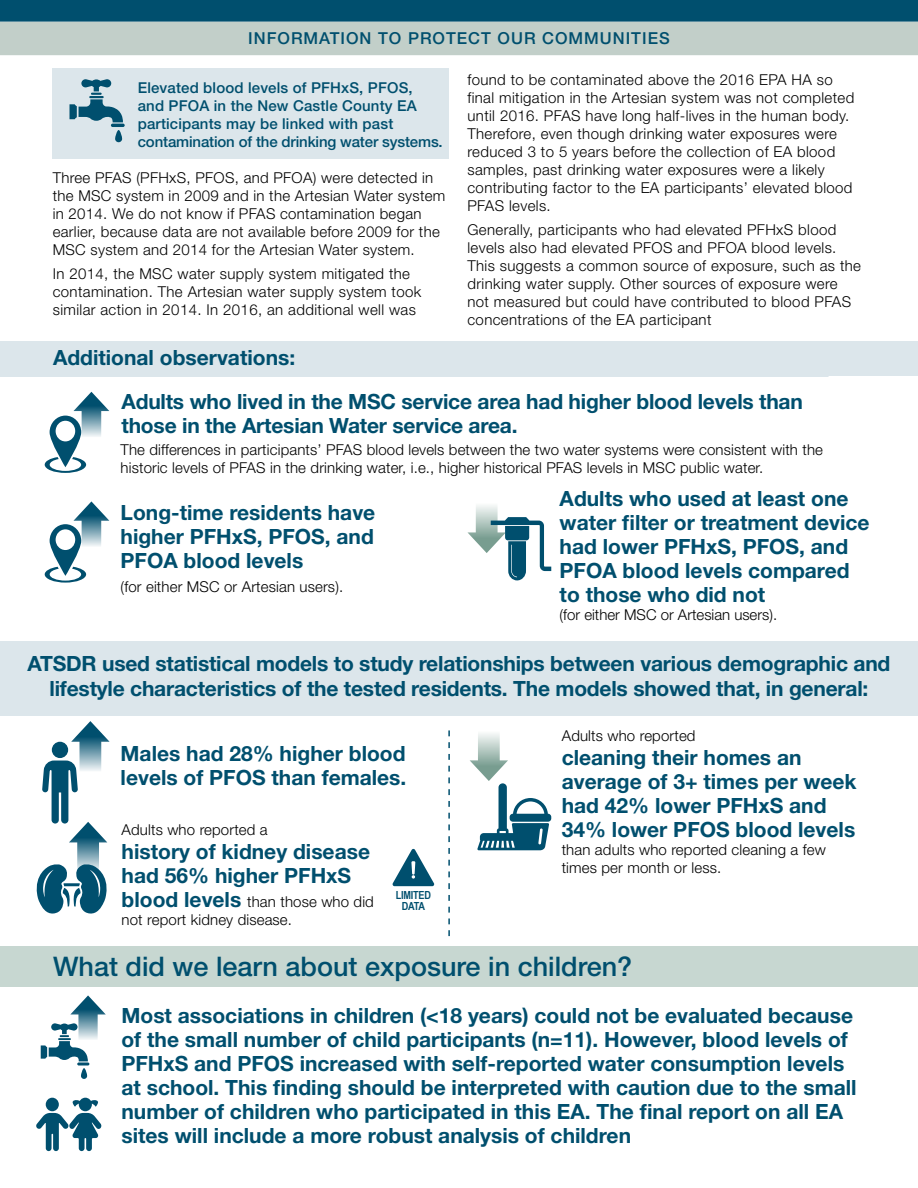
<style>
.page{position:relative;width:918px;height:1188px;background:#fff}
.page>*{position:absolute;margin:0;border:0;box-sizing:border-box;transform-origin:0 0}
.t1{font:500 27px "Helvetica Neue LT Std";color:#004f6e}
.body_text{font:700 21px/24px "Helvetica Neue LT Std";color:#004f6e}
.t2{font:500 16.5px "Helvetica Neue LT Std";letter-spacing:.06em;color:#004f6e}
.body_text-2{font:300 15px/18px "Helvetica Neue LT Std";letter-spacing:.025em;color:#000}
.body_text-3{font:500 15px/18px "Helvetica Neue LT Std";letter-spacing:.01em;color:#004f6e}
.body_text-4{font:300 15px "Helvetica Neue LT Std";color:#000}
.body_text-5{font:700 11.1px/11.1px "Arial Narrow";letter-spacing:-.02em;color:#004f6e;text-align:center}
.s1{font-weight:700;font-size:21px;color:#004f6e}
</style>
<div class="page">
<svg style="left:0;top:0;width:918px;height:55px;background:#769ca5"></svg>
<div style="left:52px;top:742px;width:16px;height:16px;background:#004f6e;border-radius:50%"></div>
<div style="left:0;top:946px;width:918px;height:41px;background:#c7d7d1"></div>
<div style="left:79px;top:1098px;width:13px;height:13px;background:#004f6e;border-radius:50%"></div>
<svg style="left:72px;top:1099px;width:26px;height:8px"></svg>
<div style="left:46px;top:1098px;width:13px;height:13px;background:#004f6e;border-radius:50%"></div>
<svg style="left:36px;top:1113px;width:66px;height:38px"></svg>
<svg style="left:448px;top:730px;width:2px;height:206px"></svg>
<svg style="left:79px;top:742px;width:22px;height:19px"></svg>
<svg style="left:71px;top:721px;width:39px;height:21px"></svg>
<svg style="left:78px;top:1014px;width:20px;height:25px"></svg>
<svg style="left:71px;top:995px;width:35px;height:19px"></svg>
<svg style="left:478px;top:733px;width:22px;height:27px"></svg>
<svg style="left:476px;top:505px;width:22px;height:12px"></svg>
<div style="left:0;top:641px;width:918px;height:75px;background:#dce6eb"></div>
<div style="left:0;top:342px;width:918px;height:34px;background:#dce6eb"></div>
<div style="left:53px;top:68px;width:396px;height:91px;background:#dce6eb"></div>
<svg style="left:41px;top:1023px;width:48px;height:56px"></svg>
<svg style="left:77px;top:842px;width:22px;height:21px"></svg>
<svg style="left:42px;top:761px;width:65px;height:81px"></svg>
<svg style="left:392px;top:849px;width:43px;height:37px"></svg>
<svg style="left:36px;top:863px;width:71px;height:51px"></svg>
<svg style="left:45px;top:392px;width:64px;height:81px"></svg>
<svg style="left:45px;top:501px;width:64px;height:82px"></svg>
<svg style="left:467px;top:517px;width:84px;height:64px"></svg>
<svg style="left:470px;top:760px;width:81px;height:90px"></svg>
<p class="t2" style="left:248px;top:29px;width:423px">INFORMATION TO PROTECT OUR COMMUNITIES</p>
<p class="body_text-3" style="left:138px;top:78px;width:307px">Elevated blood levels of PFHxS, PFOS, and PFOA in the New Castle County EA participants may be linked with past contamination of the drinking water systems.</p>
<p class="body_text-2" style="left:53px;top:168px;width:394px">Three PFAS (PFHxS, PFOS, and PFOA) were detected in the MSC system in 2009 and in the Artesian Water system in 2014. We do not know if PFAS contamination began earlier, because data are not available before 2009 for the MSC system and 2014 for the Artesian Water system.</p>
<p class="body_text-2" style="left:53px;top:265px;width:370px">In 2014, the MSC water supply system mitigated the contamination. The Artesian water supply system took similar action in 2014. In 2016, an additional well was</p>
<p class="body_text" style="left:53px;top:345px;width:244px">Additional observations:</p>
<p class="body_text-2" style="left:467px;top:70px;width:388px">found to be contaminated above the 2016 EPA HA so final mitigation in the Artesian system was not completed until 2016. PFAS have long half-lives in the human body.<br>Therefore, even though drinking water exposures were reduced 3 to 5 years before the collection of EA blood samples, past drinking water exposures were a likely contributing factor to the EA participants’ elevated blood PFAS levels.</p>
<p class="body_text-2" style="left:467px;top:221px;width:395px">Generally, participants who had elevated PFHxS blood levels also had elevated PFOS and PFOA blood levels.<br>This suggests a common source of exposure, such as the drinking water supply. Other sources of exposure were not measured but could have contributed to blood PFAS concentrations of the EA participant</p>
<p class="body_text" style="left:122px;top:389px;width:683px">Adults who lived in the MSC service area had higher blood levels than those in the Artesian Water service area.</p>
<p class="body_text-2" style="left:121px;top:441px;width:704px">The differences in participants’ PFAS blood levels between the two water systems were consistent with the historic levels of PFAS in the drinking water, i.e., higher historical PFAS levels in MSC public water.</p>
<p class="body_text" style="left:121px;top:500px;width:256px;text-align:justify">Long-time residents have higher PFHxS, PFOS, and PFOA blood levels</p>
<p class="body_text-2" style="left:121px;top:577px;width:224px">(for either MSC or Artesian users).</p>
<p class="body_text" style="left:560px;top:486px;width:311px">Adults who used at least one water filter or treatment device had lower PFHxS, PFOS, and<br>PFOA blood levels compared to those who did not</p>
<p class="body_text-4" style="left:560px;top:606px;width:219px">(for either MSC or Artesian users).</p>
<p class="body_text" style="left:28px;top:650px;width:864px;line-height:25.5px;text-align:center">ATSDR used statistical models to study relationships between various demographic and lifestyle characteristics of the tested residents. The models showed that, in general:</p>
<p class="body_text" style="left:121px;top:741px;width:287px">Males had 28% higher blood levels of PFOS than females.</p>
<p class="body_text-2" style="left:122px;top:820px;width:148px">Adults who reported a</p>
<p class="body_text" style="left:122px;top:839px;width:250px">history of kidney disease had 56% higher PFHxS</p>
<p class="body_text-2" style="left:122px;top:892px;width:254px"><span class="s1">blood levels</span> than those who did not report kidney disease.</p>
<p class="body_text-5" style="left:396px;top:889px;width:37px">LIMITED<br>DATA</p>
<p class="body_text-2" style="left:562px;top:727px;width:135px">Adults who reported</p>
<p class="body_text" style="left:562px;top:745px;width:296px">cleaning their homes an average of 3+ times per week had 42% lower PFHxS and<br>34% lower PFOS blood levels</p>
<p class="body_text-2" style="left:562px;top:841px;width:266px">than adults who reported cleaning a few times per month or less.</p>
<p class="t1" style="left:53px;top:951px;width:581px">What did we learn about exposure in children?</p>
<p class="body_text" style="left:122px;top:1003px;width:737px">Most associations in children (&lt;18 years) could not be evaluated because of the small number of child participants (n=11). However, blood levels of PFHxS and PFOS increased with self-reported water consumption levels at school. This finding should be interpreted with caution due to the small number of children who participated in this EA. The final report on all EA sites will include a more robust analysis of children</p>
</div>
